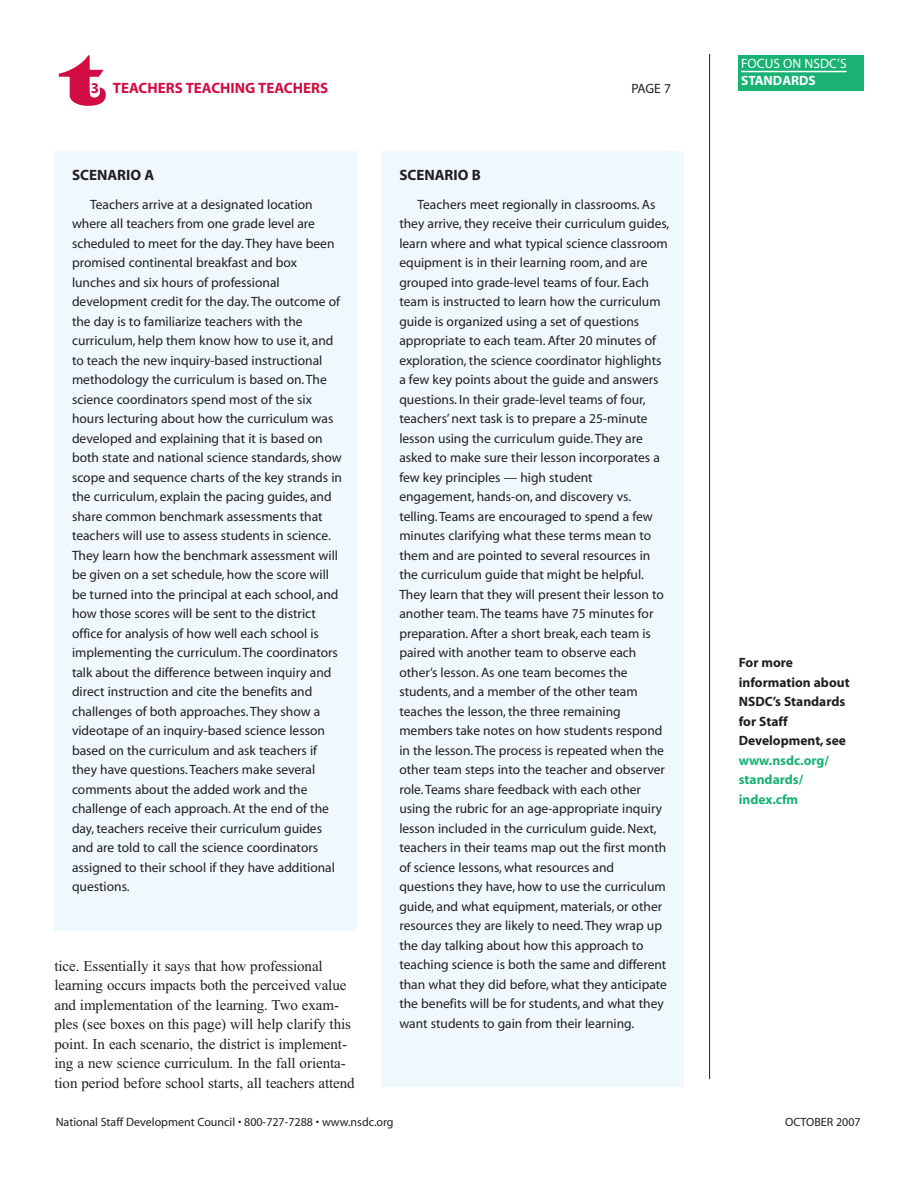
<style>
.page{position:relative;width:918px;height:1188px;background:#fff}
.page>*{position:absolute;margin:0;border:0;box-sizing:border-box;transform-origin:0 0}
.t1{font:72px "Latin Wide";color:#d20d44}
.t2{font:15px/19.5px "Times";letter-spacing:-.005em;color:#231f20}
.t3{font:700 15px "Myriad";color:#d20d44}
.t4{font:700 15px "Myriad";color:#231f20}
.t5{font:13.5px/19.5px "Myriad";color:#231f20}
.t6{font:700 13.5px/19.5px "Myriad";color:#231f20}
.t7{font:700 13.5px/19.5px "Myriad";color:#19b273}
.t8{font:13.5px "Myriad";color:#fff}
.t9{font:700 13.5px "Myriad";color:#fff}
.t10{font:12px "Myriad";color:#231f20}
</style>
<div class="page">
<hr style="left:709px;top:54px;width:1px;height:1025px;background:#231f20">
<div style="left:738px;top:55px;width:126px;height:36px;background:#19b273"></div>
<hr style="left:741px;top:71px;width:106px;height:1px;background:#fff">
<div style="left:54px;top:152px;width:303px;height:779px;background:#eef8fd"></div>
<div style="left:381px;top:152px;width:303px;height:935px;background:#eef8fd"></div>
<h1 class="t1" style="left:61px;top:37px;width:47px">t</h1>
<p class="t3" style="left:91px;top:83px;width:239px">3 TEACHERS TEACHING TEACHERS</p>
<p class="t5" style="left:632px;top:80px;width:41px">PAGE 7</p>
<p class="t4" style="left:72px;top:169px;width:84px">SCENARIO A</p>
<p class="t5" style="left:72px;top:196px;width:272px;text-indent:18px">Teachers arrive at a designated location where all teachers from one grade level are scheduled to meet for the day. They have been promised continental breakfast and box lunches and six hours of professional development credit for the day. The outcome of the day is to familiarize teachers with the curriculum, help them know how to use it, and to teach the new inquiry-based instructional methodology the curriculum is based on. The science coordinators spend most of the six hours lecturing about how the curriculum was developed and explaining that it is based on both state and national science standards, show scope and sequence charts of the key strands in the curriculum, explain the pacing guides, and share common benchmark assessments that teachers will use to assess students in science.<br>They learn how the benchmark assessment will be given on a set schedule, how the score will be turned into the principal at each school, and how those scores will be sent to the district office for analysis of how well each school is implementing the curriculum. The coordinators talk about the difference between inquiry and direct instruction and cite the benefits and challenges of both approaches. They show a videotape of an inquiry-based science lesson based on the curriculum and ask teachers if they have questions. Teachers make several comments about the added work and the challenge of each approach. At the end of the day, teachers receive their curriculum guides and are told to call the science coordinators assigned to their school if they have additional questions.</p>
<p class="t2" style="left:54px;top:956px;width:302px">tice. Essentially it says that how professional learning occurs impacts both the perceived value and implementation of the learning. Two exam&shy;ples (see boxes on this page) will help clarify this point. In each scenario, the district is implement&shy;ing a new science curriculum. In the fall orienta&shy;tion period before school starts, all teachers attend</p>
<p class="t4" style="left:399px;top:169px;width:83px">SCENARIO B</p>
<p class="t5" style="left:399px;top:196px;width:272px;text-indent:18px">Teachers meet regionally in classrooms. As they arrive, they receive their curriculum guides, learn where and what typical science classroom equipment is in their learning room, and are grouped into grade-level teams of four. Each team is instructed to learn how the curriculum guide is organized using a set of questions appropriate to each team. After 20 minutes of exploration, the science coordinator highlights a few key points about the guide and answers questions. In their grade-level teams of four, teachers’ next task is to prepare a 25-minute lesson using the curriculum guide. They are asked to make sure their lesson incorporates a few key principles — high student engagement, hands-on, and discovery vs. telling. Teams are encouraged to spend a few minutes clarifying what these terms mean to them and are pointed to several resources in the curriculum guide that might be helpful.<br>They learn that they will present their lesson to another team. The teams have 75 minutes for preparation. After a short break, each team is paired with another team to observe each other’s lesson. As one team becomes the students, and a member of the other team teaches the lesson, the three remaining members take notes on how students respond in the lesson. The process is repeated when the other team steps into the teacher and observer role. Teams share feedback with each other using the rubric for an age-appropriate inquiry lesson included in the curriculum guide. Next, teachers in their teams map out the first month of science lessons, what resources and questions they have, how to use the curriculum guide, and what equipment, materials, or other resources they are likely to need. They wrap up the day talking about how this approach to teaching science is both the same and different than what they did before, what they anticipate the benefits will be for students, and what they want students to gain from their learning.</p>
<p class="t8" style="left:741px;top:59px;width:107px">FOCUS ON NSDC’S</p>
<p class="t9" style="left:741px;top:75px;width:76px">STANDARDS</p>
<p class="t6" style="left:739px;top:654px;width:112px">For more information about<br>NSDC’s Standards for Staff<br>Development, see</p>
<p class="t7" style="left:739px;top:752px;width:92px">www.nsdc.org/ standards/ index.cfm</p>
<p class="t10" style="left:56px;top:1118px;width:339px">National Staff Development Council • 800-727-7288 • www.nsdc.org</p>
<p class="t10" style="left:785px;top:1118px;width:77px">OCTOBER 2007</p>
</div>
